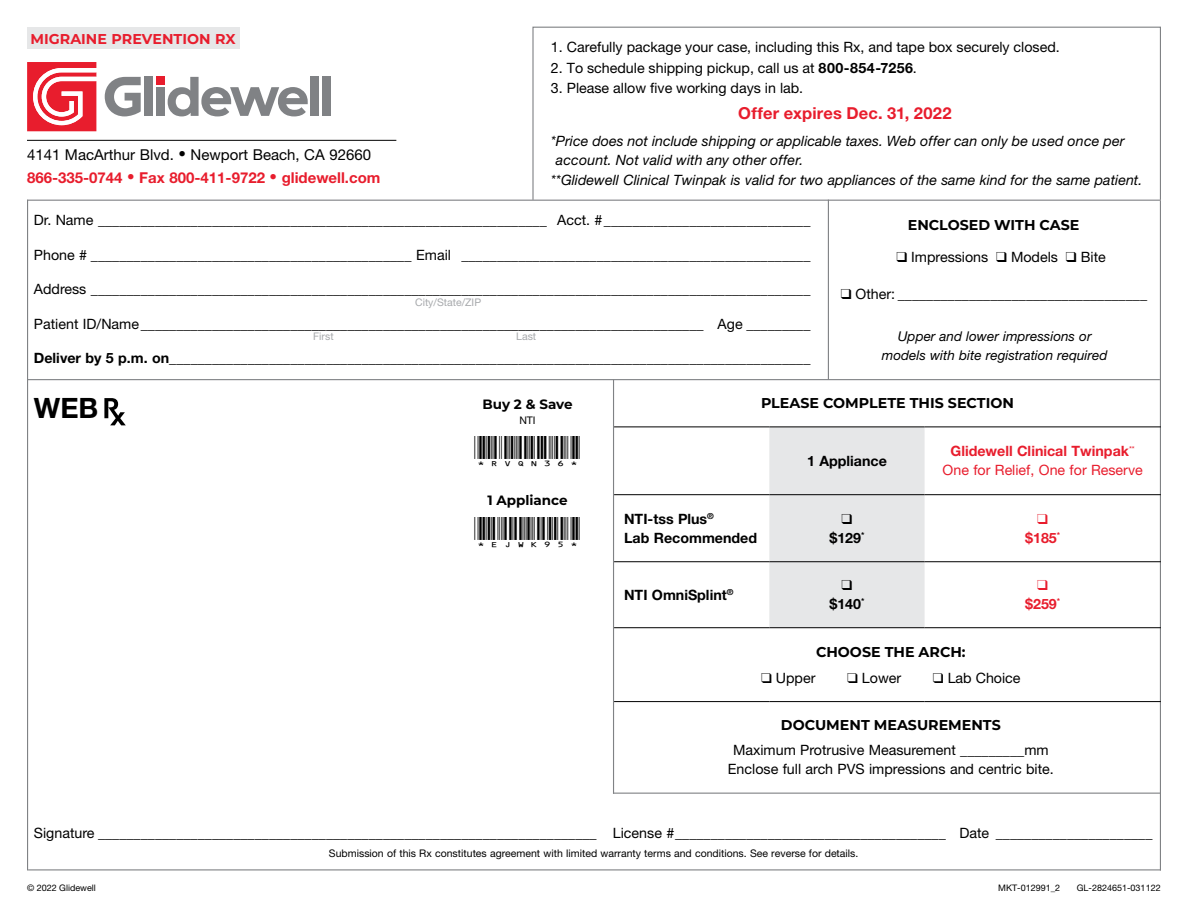
<style>
.page{position:relative;width:1188px;height:918px;background:#fff}
.page>*{position:absolute;margin:0;border:0;box-sizing:border-box;transform-origin:0 0}
.t1{font:700 28.05px "Helvetica Neue LT Std";color:#000}
.t2{font:700 16.5px "Helvetica Neue LT Std";letter-spacing:.01em;color:#e81d2d}
.t3{font:700 15px "Helvetica Neue LT Std";color:#e81d2d}
.t4{font:15px "Helvetica Neue LT Std";color:#000}
.t5{font:14.25px/18.8px "Helvetica Neue LT Std";color:#000;text-align:center}
.t6{font:italic 14.25px "Helvetica Neue LT Std";color:#000}
.t7{font:700 14.25px/18.8px "Helvetica Neue LT Std";color:#000}
.t8{font:700 14.25px "Montserrat";color:#000}
.t9{font:14.25px/18.8px "Helvetica Neue LT Std";color:#e81d2d;text-align:center}
.t10{font:700 14.25px "Montserrat";color:#e81d2d}
.t11{font:700 14.25px "Helvetica Neue LT Std";color:#e81d2d}
.t12{font:italic 13.5px/19.5px "Helvetica Neue LT Std";color:#000;text-align:center}
.t13{font:700 13.5px "Montserrat";color:#000}
.t14{font:13.5px "ID Automation HC39 M";letter-spacing:.01em;color:#000}
.t15{font:10.5px "Helvetica Neue LT Std";color:#000}
.t16{font:10.5px "Helvetica Neue LT Std";color:#a7a9ac}
.t17{font:9px "Helvetica Neue LT Std";color:#000}
.s1{font-weight:700}
</style>
<div class="page">
<hr style="left:27px;top:200px;width:1134px;height:1px;background:#808285">
<hr style="left:27px;top:379px;width:1133px;height:1px;background:#808285">
<hr style="left:28px;top:869px;width:1133px;height:1px;background:#808285">
<hr style="left:828px;top:200px;width:1px;height:180px;background:#808285">
<hr style="left:27px;top:200px;width:1px;height:670px;background:#808285">
<div style="left:27px;top:27px;width:212px;height:21px;background:#e6e7e8"></div>
<div style="left:532px;top:27px;width:629px;height:173px;border:1px solid #808285"></div>
<hr style="left:27px;top:140px;width:369px;height:1px;background:#000">
<svg style="left:27px;top:62px;width:69px;height:69px"></svg>
<div style="left:157px;top:77px;width:8px;height:8px;background:#e81d2d"></div>
<div style="left:323px;top:77px;width:8px;height:39px;background:#808285"></div>
<div style="left:311px;top:77px;width:8px;height:39px;background:#808285"></div>
<div style="left:157px;top:87px;width:8px;height:29px;background:#808285"></div>
<div style="left:144px;top:77px;width:9px;height:39px;background:#808285"></div>
<svg style="left:105px;top:77px;width:36px;height:39px"></svg>
<svg style="left:168px;top:77px;width:140px;height:39px"></svg>
<hr style="left:613px;top:380px;width:1px;height:414px;background:#808285">
<hr style="left:613px;top:793px;width:548px;height:1px;background:#808285">
<hr style="left:1160px;top:201px;width:1px;height:669px;background:#808285">
<svg style="left:104px;top:398px;width:22px;height:27px"></svg>
<hr style="left:614px;top:494px;width:155px;height:1px;background:#000">
<hr style="left:925px;top:494px;width:236px;height:1px;background:#000">
<hr style="left:614px;top:561px;width:155px;height:1px;background:#000">
<hr style="left:925px;top:561px;width:236px;height:1px;background:#000">
<hr style="left:614px;top:627px;width:155px;height:1px;background:#000">
<hr style="left:925px;top:627px;width:236px;height:1px;background:#000">
<hr style="left:614px;top:427px;width:155px;height:1px;background:#000">
<hr style="left:925px;top:427px;width:236px;height:1px;background:#000">
<hr style="left:614px;top:701px;width:155px;height:1px;background:#000">
<hr style="left:769px;top:701px;width:156px;height:1px;background:#000">
<hr style="left:925px;top:701px;width:236px;height:1px;background:#000">
<div style="left:769px;top:427px;width:156px;height:201px;background:#e6e7e8"></div>
<p class="t10" style="left:31px;top:28px;width:207px">MIGRAINE PREVENTION RX</p>
<p class="t4" style="left:27px;top:146px;width:346px">4141 MacArthur Blvd. • Newport Beach, CA 92660</p>
<p class="t3" style="left:27px;top:168px;width:355px">866-335-0744 • Fax 800-411-9722 • glidewell.com</p>
<p class="t5" style="left:551px;top:37px;width:510px">1. Carefully package your case, including this Rx, and tape box securely closed.</p>
<p class="t5" style="left:551px;top:58px;width:367px">2. To schedule shipping pickup, call us at <span class="s1">800-854-7256</span>.</p>
<p class="t5" style="left:551px;top:78px;width:254px">3. Please allow five working days in lab.</p>
<p class="t2" style="left:738px;top:103px;width:215px">Offer expires Dec. 31, 2022</p>
<p class="t6" style="left:551px;top:132px;width:575px">*Price does not include shipping or applicable taxes. Web offer can only be used once per</p>
<p class="t6" style="left:556px;top:151px;width:249px">account. Not valid with any other offer.</p>
<p class="t6" style="left:551px;top:171px;width:593px">**Glidewell Clinical Twinpak is valid for two appliances of the same kind for the same patient.</p>
<p class="t5" style="left:34px;top:210px;width:778px">Dr. Name _______________________________________________________________ Acct. #_____________________________</p>
<p class="t5" style="left:34px;top:245px;width:778px">Phone # _____________________________________________ Email _________________________________________________</p>
<p class="t5" style="left:34px;top:279px;width:778px">Address _____________________________________________________________________________________________________</p>
<p class="t5" style="left:34px;top:314px;width:778px">Patient ID/Name_______________________________________________________________________________ Age _________</p>
<p class="t7" style="left:34px;top:348px;width:778px">Deliver by 5 p.m. on__________________________________________________________________________________________</p>
<p class="t16" style="left:415px;top:296px;width:68px">City/State/ZIP</p>
<p class="t16" style="left:313px;top:330px;width:22px">First</p>
<p class="t16" style="left:516px;top:330px;width:22px">Last</p>
<p class="t8" style="left:908px;top:214px;width:173px">ENCLOSED WITH CASE</p>
<p class="t5" style="left:897px;top:247px;width:211px">❑ Impressions ❑ Models ❑ Bite</p>
<p class="t5" style="left:841px;top:285px;width:308px">❑ Other: ___________________________________</p>
<p class="t12" style="left:882px;top:326px;width:227px">Upper and lower impressions or models with bite registration required</p>
<h1 class="t1" style="left:34px;top:391px;width:66px">WEB</h1>
<p class="t8" style="left:761px;top:393px;width:254px">PLEASE COMPLETE THIS SECTION</p>
<p class="t7" style="left:807px;top:451px;width:81px">1 Appliance</p>
<p class="t9" style="left:943px;top:442px;width:202px"><span class="s1">Glidewell Clinical Twinpak</span><sup>**<br></sup>One for Relief, One for Reserve</p>
<p class="t7" style="left:624px;top:509px;width:135px">NTI-tss Plus<sup>®<br></sup>Lab Recommended</p>
<p class="t13" style="left:482px;top:395px;width:92px">Buy 2 &amp; Save</p>
<p class="t15" style="left:519px;top:414px;width:18px">NTI</p>
<p class="t14" style="left:475px;top:446px;width:108px">*RVQN36*</p>
<p class="t13" style="left:487px;top:490px;width:82px">1 Appliance</p>
<p class="t14" style="left:475px;top:527px;width:108px">*EJWK95*</p>
<p class="t7" style="left:829px;top:528px;width:37px">$129<sup>*</sup></p>
<p class="t11" style="left:1025px;top:529px;width:37px">$185<sup>*</sup></p>
<p class="t7" style="left:624px;top:585px;width:111px">NTI OmniSplint<sup>®</sup></p>
<p class="t7" style="left:829px;top:594px;width:37px">$140<sup>*</sup></p>
<p class="t11" style="left:1025px;top:595px;width:37px">$259<sup>*</sup></p>
<p class="t8" style="left:816px;top:642px;width:151px">CHOOSE THE ARCH:</p>
<p class="t5" style="left:761px;top:668px;width:56px">❑ Upper</p>
<p class="t5" style="left:847px;top:668px;width:56px">❑ Lower</p>
<p class="t5" style="left:933px;top:668px;width:89px">❑ Lab Choice</p>
<p class="t8" style="left:781px;top:715px;width:221px">DOCUMENT MEASUREMENTS</p>
<p class="t5" style="left:728px;top:741px;width:327px">Maximum Protrusive Measurement _________mm<br>Enclose full arch PVS impressions and centric bite.</p>
<p class="t5" style="left:34px;top:824px;width:1120px">Signature ______________________________________________________________________ License #______________________________________ Date ______________________</p>
<p class="t15" style="left:329px;top:847px;width:531px">Submission of this Rx constitutes agreement with limited warranty terms and conditions. See reverse for details.</p>
<p class="t17" style="left:27px;top:882px;width:70px">© 2022 Glidewell</p>
<p class="t17" style="left:998px;top:882px;width:64px">MKT-012991_2</p>
<p class="t17" style="left:1077px;top:882px;width:85px">GL-2824651-031122</p>
</div>
